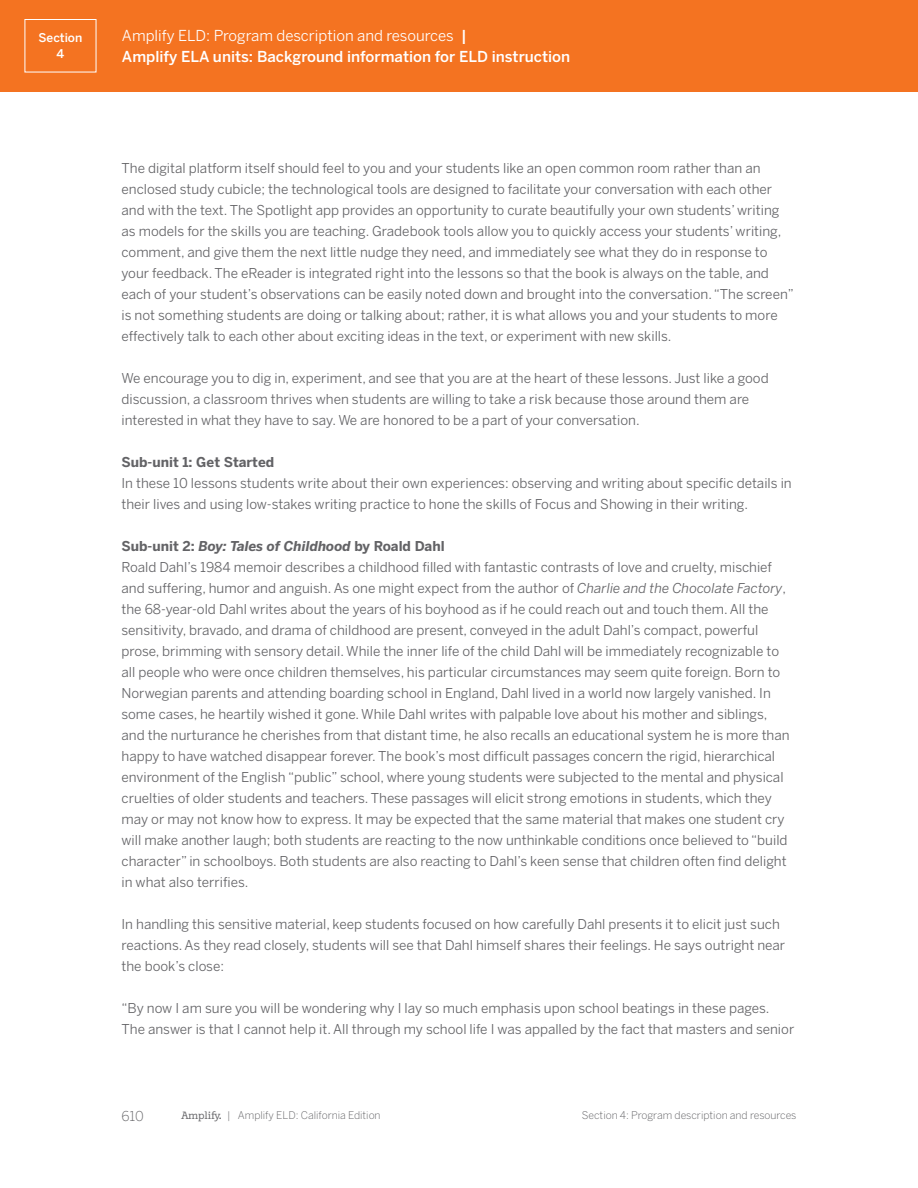
<style>
.page{position:relative;width:918px;height:1188px;background:#fff}
.page>*{position:absolute;margin:0;border:0;box-sizing:border-box;transform-origin:0 0}
.t1{font:500 15px/21px "Benton Sans";color:#fff}
.t2{font:13.5px/21px "Benton Sans";color:#636366}
.t3{font:700 13.5px "Benton Sans";color:#636366}
.t4{font:300 13.5px "Benton Sans";color:#636366}
.t5{font:500 12px/16.5px "Benton Sans";color:#fff;text-align:center}
.t6{font:300 10.5px "Benton Sans";color:#636366}
.s1{font-weight:400}
.s2{font-weight:700}
.s3{font-weight:700;font-style:italic}
.s4{font-style:italic}
.s5{font-family:"Amplify";font-weight:400}
</style>
<div class="page">
<div style="left:0;top:0;width:918px;height:92px;background:#f47321"></div>
<div style="left:25px;top:19px;width:71px;height:53px;border:1px solid #fff"></div>
<p class="t5" style="left:39px;top:30px;width:45px">Section<br>4</p>
<p class="t1" style="left:122px;top:26px;width:450px"><span class="s1">Amplify ELD: Program description and resources</span> |<br>Amplify ELA units: Background information for ELD instruction</p>
<p class="t2" style="left:122px;top:157px;width:674px">The digital platform itself should feel to you and your students like an open common room rather than an enclosed study cubicle; the technological tools are designed to facilitate your conversation with each other and with the text. The Spotlight app provides an opportunity to curate beautifully your own students’ writing as models for the skills you are teaching. Gradebook tools allow you to quickly access your students’ writing, comment, and give them the next little nudge they need, and immediately see what they do in response to your feedback. The eReader is integrated right into the lessons so that the book is always on the table, and each of your student’s observations can be easily noted down and brought into the conversation. “The screen” is not something students are doing or talking about; rather, it is what allows you and your students to more effectively talk to each other about exciting ideas in the text, or experiment with new skills.</p>
<p class="t2" style="left:122px;top:367px;width:649px">We encourage you to dig in, experiment, and see that you are at the heart of these lessons. Just like a good discussion, a classroom thrives when students are willing to take a risk because those around them are interested in what they have to say. We are honored to be a part of your conversation.</p>
<p class="t3" style="left:122px;top:454px;width:154px">Sub-unit 1: Get Started</p>
<p class="t2" style="left:122px;top:472px;width:672px">In these 10 lessons students write about their own experiences: observing and writing about specific details in their lives and using low-stakes writing practice to hone the skills of Focus and Showing in their writing.</p>
<p class="t2" style="left:122px;top:535px;width:670px"><span class="s2">Sub-unit 2:</span> <span class="s3">Boy: Tales of Childhood</span> <span class="s2">by Roald Dahl<br></span>Roald Dahl’s 1984 memoir describes a childhood filled with fantastic contrasts of love and cruelty, mischief and suffering, humor and anguish. As one might expect from the author of <span class="s4">Charlie and the Chocolate Factory</span>, the 68-year-old Dahl writes about the years of his boyhood as if he could reach out and touch them. All the sensitivity, bravado, and drama of childhood are present, conveyed in the adult Dahl’s compact, powerful prose, brimming with sensory detail. While the inner life of the child Dahl will be immediately recognizable to all people who were once children themselves, his particular circumstances may seem quite foreign. Born to Norwegian parents and attending boarding school in England, Dahl lived in a world now largely vanished. In some cases, he heartily wished it gone. While Dahl writes with palpable love about his mother and siblings, and the nurturance he cherishes from that distant time, he also recalls an educational system he is more than happy to have watched disappear forever. The book’s most difficult passages concern the rigid, hierarchical environment of the English “public” school, where young students were subjected to the mental and physical cruelties of older students and teachers. These passages will elicit strong emotions in students, which they may or may not know how to express. It may be expected that the same material that makes one student cry will make another laugh; both students are reacting to the now unthinkable conditions once believed to “build character” in schoolboys. Both students are also reacting to Dahl’s keen sense that children often find delight in what also terrifies.</p>
<p class="t2" style="left:122px;top:913px;width:665px">In handling this sensitive material, keep students focused on how carefully Dahl presents it to elicit just such reactions. As they read closely, students will see that Dahl himself shares their feelings. He says outright near the book’s close:</p>
<p class="t2" style="left:122px;top:997px;width:674px">“By now I am sure you will be wondering why I lay so much emphasis upon school beatings in these pages.<br>The answer is that I cannot help it. All through my school life I was appalled by the fact that masters and senior</p>
<p class="t4" style="left:122px;top:1109px;width:24px">610</p>
<p class="t6" style="left:181px;top:1109px;width:201px"><span class="s5">¬.</span> | Amplify ELD: California Edition</p>
<p class="t6" style="left:582px;top:1109px;width:216px">Section 4: Program description and resources</p>
</div>
